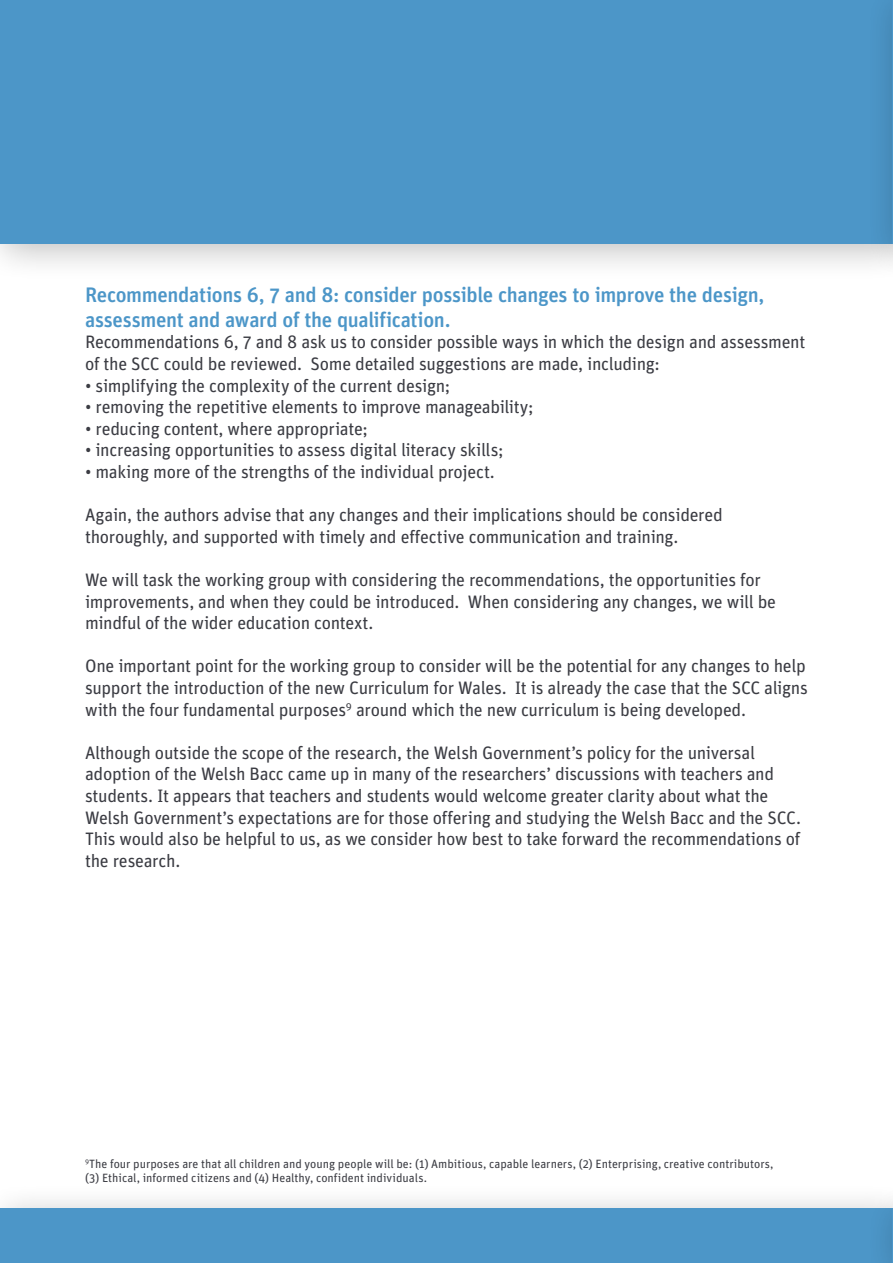
<style>
.page{position:relative;width:893px;height:1263px;background:#fff}
.page>*{position:absolute;margin:0;border:0;box-sizing:border-box;transform-origin:0 0}
.t1{font:500 21px/25.2px "Unit OT";letter-spacing:-.015em;color:#4c96c8}
.t2{font:18px/21.6px "Unit OT";letter-spacing:-.02em;color:#3b3c43}
.t3{font:12px/14.4px "Unit OT";color:#3b3c43}
</style>
<div class="page">
<div style="left:0;top:0;width:893px;height:282px;background:#000;opacity:.25"></div>
<div style="left:0;top:0;width:893px;height:244px;background:#4c96c8"></div>
<div style="left:0;top:1181px;width:893px;height:82px;background:#000;opacity:.25"></div>
<div style="left:0;top:1209px;width:893px;height:54px;background:#4c96c8"></div>
<div style="left:866px;top:0;width:27px;height:282px;background:#000;opacity:.25"></div>
<hr style="left:892px;top:0;width:1px;height:244px;background:#4c96c8">
<div style="left:866px;top:1181px;width:27px;height:82px;background:#000;opacity:.25"></div>
<hr style="left:892px;top:1209px;width:1px;height:54px;background:#4c96c8">
<p class="t1" style="left:85px;top:281px;width:681px">Recommendations 6, 7 and 8: consider possible changes to improve the design, assessment and award of the qualification.</p>
<p class="t2" style="left:85px;top:331px;width:722px">Recommendations 6, 7 and 8 ask us to consider possible ways in which the design and assessment of the SCC could be reviewed. Some detailed suggestions are made, including:</p>
<p class="t2" style="left:85px;top:374px;width:367px">• simplifying the complexity of the current design;</p>
<p class="t2" style="left:85px;top:396px;width:450px">• removing the repetitive elements to improve manageability;</p>
<p class="t2" style="left:85px;top:417px;width:284px">• reducing content, where appropriate;</p>
<p class="t2" style="left:85px;top:439px;width:420px">• increasing opportunities to assess digital literacy skills;</p>
<p class="t2" style="left:85px;top:461px;width:411px">• making more of the strengths of the individual project.</p>
<p class="t2" style="left:85px;top:504px;width:639px">Again, the authors advise that any changes and their implications should be considered thoroughly, and supported with timely and effective communication and training.</p>
<p class="t2" style="left:85px;top:569px;width:692px">We will task the working group with considering the recommendations, the opportunities for improvements, and when they could be introduced. When considering any changes, we will be mindful of the wider education context.</p>
<p class="t2" style="left:85px;top:655px;width:724px;text-align:justify">One important point for the working group to consider will be the potential for any changes to help support the introduction of the new Curriculum for Wales. It is already the case that the SCC aligns with the four fundamental purposes<sup>9</sup> around which the new curriculum is being developed.</p>
<p class="t2" style="left:85px;top:741px;width:718px">Although outside the scope of the research, the Welsh Government’s policy for the universal adoption of the Welsh Bacc came up in many of the researchers’ discussions with teachers and students. It appears that teachers and students would welcome greater clarity about what the Welsh Government’s expectations are for those offering and studying the Welsh Bacc and the SCC.<br>This would also be helpful to us, as we consider how best to take forward the recommendations of the research.</p>
<p class="t3" style="left:85px;top:1156px;width:690px"><sup>9</sup>The four purposes are that all children and young people will be: (1) Ambitious, capable learners, (2) Enterprising, creative contributors, (3) Ethical, informed citizens and (4) Healthy, confident individuals.</p>
</div>
